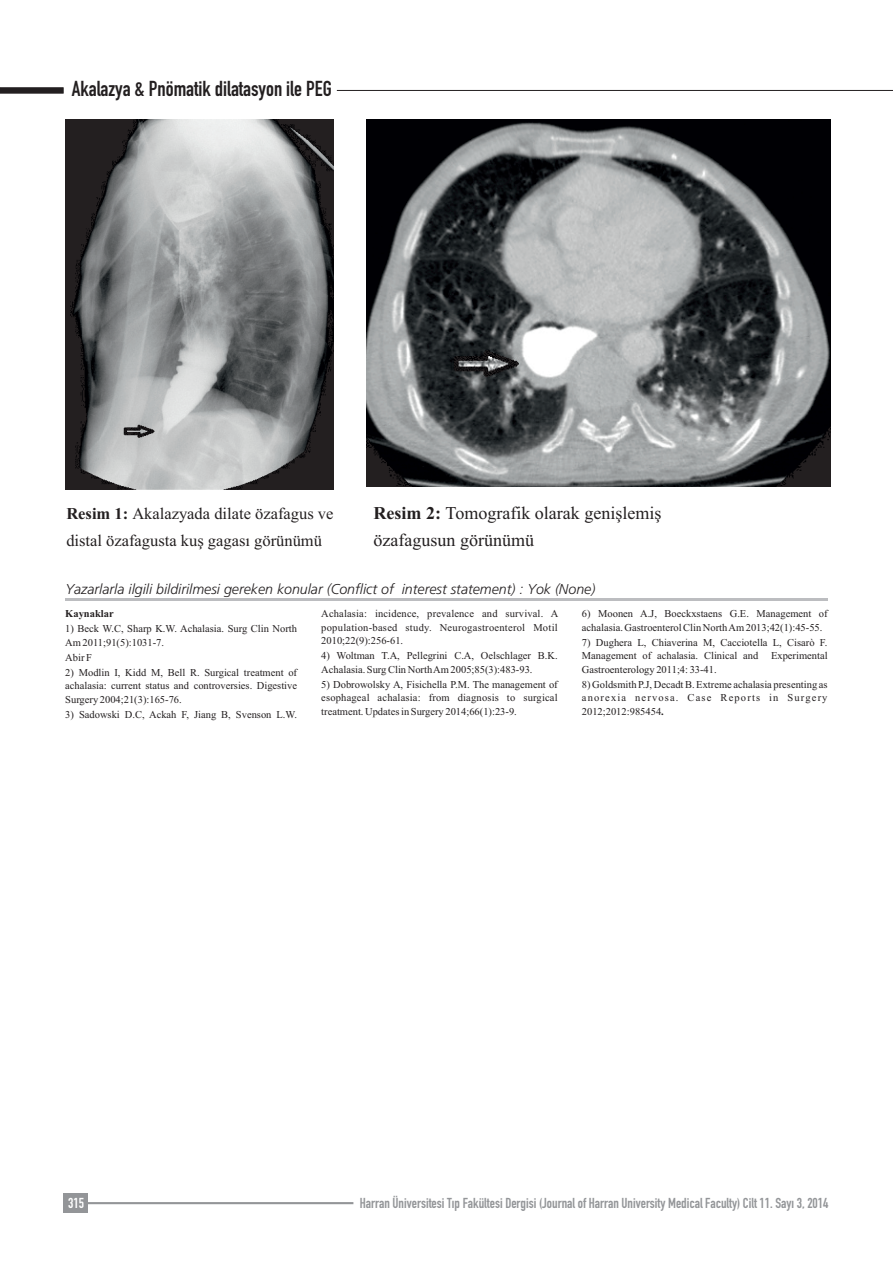
<style>
.page{position:relative;width:893px;height:1263px;background:#fff}
.page>*{position:absolute;margin:0;border:0;box-sizing:border-box;transform-origin:0 0}
.t1{font:21.3px "DIN Engsbek Alternate";color:#231f20}
.t2{font:18px/27px "Times New Roman";color:#231f20}
.t3{font:16.5px/27px "Times New Roman";color:#231f20}
.t4{font:14.25px "DIN Engsbek Alternate";color:#939598}
.t5{font:italic 300 14.25px "Frutiger CE";color:#231f20}
.t6{font:14.25px "DIN Engsbek Alternate";color:#fff}
.t7{font:10.5px/13.5px "Times New Roman";color:#231f20;text-align:justify}
.t8{font:700 10.5px "Times New Roman";color:#231f20}
.s1{font-weight:700}
</style>
<div class="page">
<img style="left:66px;top:120px;width:267px;height:370px">
<img style="left:367px;top:120px;width:463px;height:366px">
<hr style="left:65px;top:598px;width:763px;height:3px;background:#bcbdc0">
<svg style="left:0;top:87px;width:64px;height:7px"></svg>
<hr style="left:337px;top:90px;width:556px;height:1px;background:#231f20">
<div style="left:64px;top:1193px;width:24px;height:20px;background:#939598"></div>
<hr style="left:86px;top:1202px;width:267px;height:2px;background:#939598">
<h1 class="t1" style="left:72px;top:81px;width:261px">Akalazya &amp; Pnömatik dilatasyon ile PEG</h1>
<h3 class="t3" style="left:66px;top:502px;width:269px"><span class="s1">Resim 1:</span> Akalazyada dilate özafagus ve distal özafagusta kuş gagası görünümü</h3>
<h2 class="t2" style="left:374px;top:501px;width:289px"><span class="s1">Resim 2:</span> Tomografik olarak genişlemiş özafagusun görünümü</h2>
<h3 class="t5" style="left:65px;top:583px;width:531px">Yazarlarla ilgili bildirilmesi gereken konular (Conflict of interest statement) : Yok (None)</h3>
<p class="t8" style="left:65px;top:610px;width:50px">Kaynaklar</p>
<p class="t7" style="left:65px;top:623px;width:233px">1) Beck W.C, Sharp K.W. Achalasia. Surg Clin North<br>Am 2011;91(5):1031-7.</p>
<p class="t7" style="left:65px;top:651px;width:28px">Abir F</p>
<p class="t7" style="left:65px;top:666px;width:233px">2) Modlin I, Kidd M, Bell R. Surgical treatment of achalasia: current status and controversies. Digestive Surgery 2004;21(3):165-76.</p>
<p class="t7" style="left:65px;top:708px;width:233px">3) Sadowski D.C, Ackah F, Jiang B, Svenson L.W.</p>
<p class="t7" style="left:582px;top:608px;width:247px">6) Moonen A.J, Boeckxstaens G.E. Management of achalasia. Gastroenterol Clin North Am 2013;42(1):45-55.</p>
<p class="t7" style="left:582px;top:636px;width:247px">7) Dughera L, Chiaverina M, Cacciotella L, Cisarò F.<br>Management of achalasia. Clinical and Experimental Gastroenterology 2011;4: 33-41.</p>
<p class="t7" style="left:582px;top:678px;width:247px">8) Goldsmith P.J, Decadt B. Extreme achalasia presenting as anorexia nervosa. Case Reports in Surgery 2012;2012:985454<span class="s1">.</span></p>
<p class="t7" style="left:321px;top:608px;width:239px">Achalasia: incidence, prevalence and survival. A population-based study. Neurogastroenterol Motil 2010;22(9):256-61.</p>
<p class="t7" style="left:321px;top:650px;width:238px">4) Woltman T.A, Pellegrini C.A, Oelschlager B.K.<br>Achalasia. Surg Clin North Am 2005;85(3):483-93.</p>
<p class="t7" style="left:321px;top:678px;width:238px">5) Dobrowolsky A, Fisichella P.M. The management of esophageal achalasia: from diagnosis to surgical treatment. Updates in Surgery 2014;66(1):23-9.</p>
<h3 class="t6" style="left:68px;top:1198px;width:17px">315</h3>
<h3 class="t4" style="left:360px;top:1198px;width:470px">Harran Üniversitesi Tıp Fakültesi Dergisi (Journal of Harran University Medical Faculty) Cilt 11. Sayı 3, 2014</h3>
</div>
